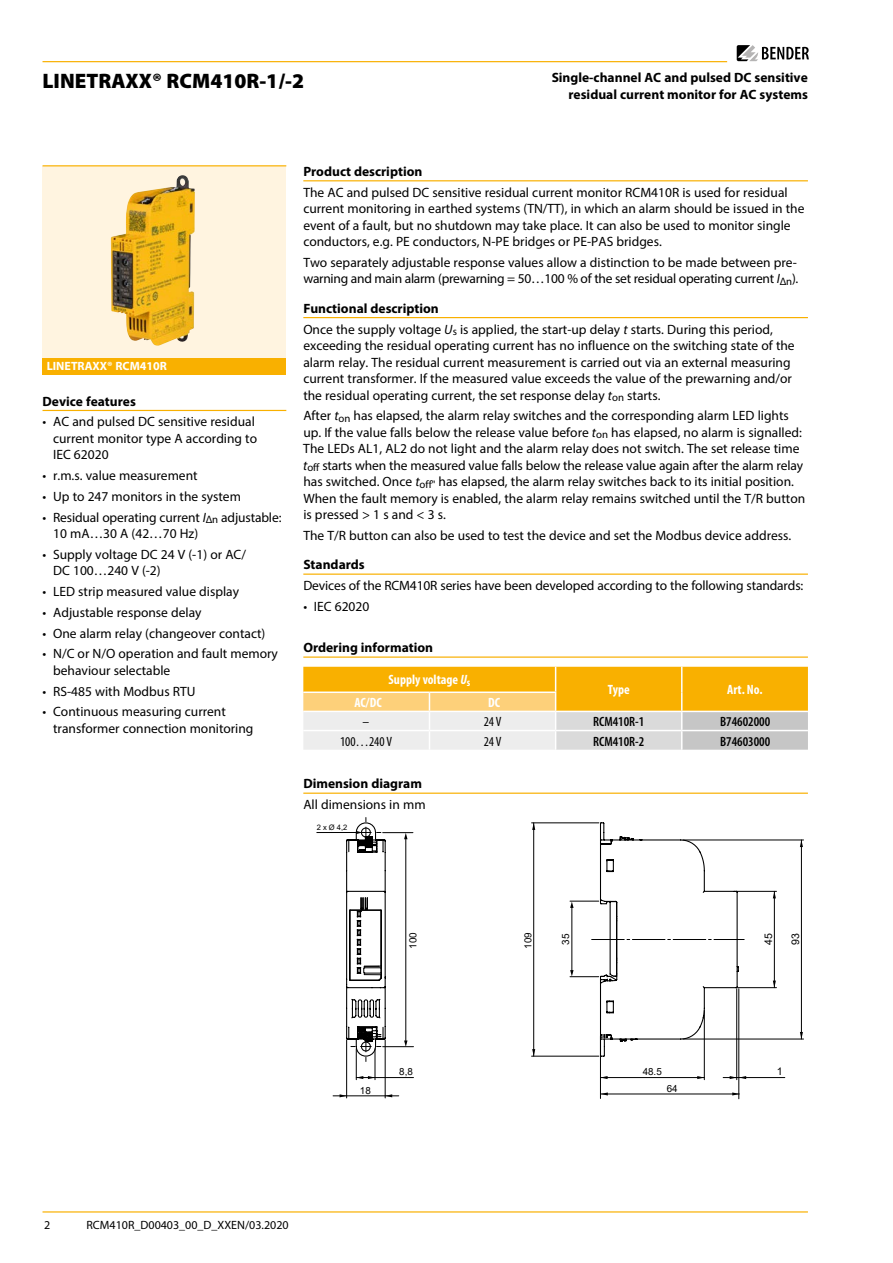
<style>
.page{position:relative;width:893px;height:1263px;background:#fff}
.page>*{position:absolute;margin:0;border:0;box-sizing:border-box;transform-origin:0 0}
.t1{font:900 21px "Myriad Pro";color:#000}
.t2{font:13.5px/16.5px "Myriad Pro";color:#000}
.t3{font:700 13.5px/16.5px "Myriad Pro";color:#000;text-align:right}
.t4{font:600 condensed 13.5px "Myriad Pro";color:#000}
.t5{font:700 condensed 13.5px "Myriad Pro";color:#fff}
.t6{font:condensed 13.5px "Myriad Pro";color:#000}
.t7{font:12px "Myriad Pro";color:#000}
.t8{font:700 12px "Myriad Pro";color:#fff}
.t9{font:10.5px "Arial";color:#000}
.t10{font:10.05px "Arial";color:#000}
.t11{font:9.75px "Arial";color:#000}
.t12{font:7.5px "Arial";color:#000}
.s1{font-style:italic}
.s2{font-weight:700}
</style>
<div class="page">
<hr style="left:43px;top:61px;width:684px;height:1px;background:#f9b000">
<hr style="left:43px;top:1211px;width:765px;height:1px;background:#f9b000">
<svg style="left:737px;top:45px;width:72px;height:16px"></svg>
<div style="left:43px;top:357px;width:243px;height:17px;background:#f9b000"></div>
<div style="left:43px;top:166px;width:243px;height:191px;background:#fff4e0"></div>
<img style="left:111px;top:175px;width:84px;height:171px">
<hr style="left:43px;top:165px;width:243px;height:1px;background:#f9b000">
<hr style="left:43px;top:410px;width:243px;height:1px;background:#f9b000">
<hr style="left:303px;top:792px;width:505px;height:2px;background:#f9b000">
<hr style="left:375px;top:1077px;width:38px;height:1px;background:#000">
<hr style="left:375px;top:1049px;width:1px;height:31px;background:#000">
<hr style="left:356px;top:1049px;width:1px;height:31px;background:#000">
<hr style="left:347px;top:1095px;width:38px;height:1px;background:#000">
<hr style="left:385px;top:1040px;width:1px;height:58px;background:#000">
<hr style="left:346px;top:1040px;width:1px;height:58px;background:#000">
<svg style="left:356px;top:1076px;width:19px;height:3px"></svg>
<svg style="left:385px;top:1094px;width:14px;height:3px"></svg>
<svg style="left:333px;top:1094px;width:14px;height:3px"></svg>
<hr style="left:405px;top:838px;width:1px;height:204px;background:#000">
<svg style="left:404px;top:833px;width:3px;height:6px"></svg>
<svg style="left:404px;top:1040px;width:3px;height:6px"></svg>
<hr style="left:383px;top:1046px;width:30px;height:1px;background:#000">
<hr style="left:383px;top:832px;width:30px;height:1px;background:#000">
<hr style="left:533px;top:823px;width:1px;height:233px;background:#000">
<svg style="left:532px;top:1049px;width:3px;height:7px"></svg>
<svg style="left:532px;top:823px;width:3px;height:7px"></svg>
<hr style="left:532px;top:1056px;width:67px;height:1px;background:#000">
<hr style="left:532px;top:822px;width:67px;height:1px;background:#000">
<hr style="left:801px;top:840px;width:1px;height:199px;background:#000">
<hr style="left:683px;top:1039px;width:120px;height:1px;background:#000">
<hr style="left:683px;top:840px;width:120px;height:1px;background:#000">
<svg style="left:800px;top:1032px;width:3px;height:7px"></svg>
<svg style="left:800px;top:840px;width:3px;height:7px"></svg>
<hr style="left:600px;top:1036px;width:1px;height:62px;background:#000">
<hr style="left:738px;top:989px;width:1px;height:110px;background:#000">
<hr style="left:601px;top:1094px;width:138px;height:1px;background:#000">
<svg style="left:732px;top:1092px;width:7px;height:3px"></svg>
<svg style="left:601px;top:1092px;width:7px;height:3px"></svg>
<hr style="left:600px;top:1077px;width:104px;height:1px;background:#000">
<svg style="left:697px;top:1076px;width:7px;height:3px"></svg>
<svg style="left:601px;top:1076px;width:7px;height:3px"></svg>
<hr style="left:704px;top:1010px;width:1px;height:70px;background:#000">
<hr style="left:774px;top:891px;width:1px;height:97px;background:#000">
<svg style="left:773px;top:980px;width:3px;height:7px"></svg>
<hr style="left:736px;top:891px;width:40px;height:1px;background:#000">
<hr style="left:736px;top:987px;width:40px;height:1px;background:#000">
<hr style="left:739px;top:1077px;width:46px;height:1px;background:#000">
<svg style="left:723px;top:1076px;width:23px;height:3px"></svg>
<hr style="left:736px;top:989px;width:1px;height:91px;background:#000">
<hr style="left:316px;top:832px;width:41px;height:1px;background:#000">
<svg style="left:570px;top:822px;width:174px;height:235px"></svg>
<svg style="left:346px;top:817px;width:40px;height:244px"></svg>
<hr style="left:303px;top:180px;width:505px;height:1px;background:#f9b000">
<hr style="left:303px;top:317px;width:505px;height:1px;background:#f9b000">
<hr style="left:303px;top:573px;width:505px;height:2px;background:#f9b000">
<hr style="left:303px;top:656px;width:505px;height:2px;background:#f9b000">
<svg style="left:303px;top:667px;width:505px;height:83px;background:#eecb7a"></svg>
<h1 class="t1" style="left:43px;top:69px;width:263px">LINETRAXX® RCM410R-1/-2</h1>
<p class="t3" style="left:552px;top:69px;width:258px">Single-channel AC and pulsed DC sensitive residual current monitor for AC systems</p>
<p class="t8" style="left:47px;top:358px;width:122px">LINETRAXX® RCM410R</p>
<p class="t3" style="left:43px;top:392px;width:95px">Device features</p>
<p class="t2" style="left:53px;top:413px;width:206px;text-indent:-11px">• AC and pulsed DC sensitive residual current monitor type A according to<br>IEC 62020</p>
<p class="t2" style="left:43px;top:467px;width:157px">• r.m.s. value measurement</p>
<p class="t2" style="left:43px;top:488px;width:200px">• Up to 247 monitors in the system</p>
<p class="t2" style="left:53px;top:509px;width:230px;text-indent:-11px">• Residual operating current <span class="s1">I</span><sub>∆n</sub> adjustable:<br>10 mA…30 A (42…70 Hz)</p>
<p class="t2" style="left:53px;top:546px;width:194px;text-indent:-11px">• Supply voltage DC 24 V (-1) or AC/<br>DC 100…240 V (-2)</p>
<p class="t2" style="left:43px;top:583px;width:198px">• LED strip measured value display</p>
<p class="t2" style="left:43px;top:604px;width:161px">• Adjustable response delay</p>
<p class="t2" style="left:43px;top:625px;width:224px">• One alarm relay (changeover contact)</p>
<p class="t2" style="left:53px;top:645px;width:226px;text-indent:-11px">• N/C or N/O operation and fault memory behaviour selectable</p>
<p class="t2" style="left:43px;top:683px;width:155px">• RS-485 with Modbus RTU</p>
<p class="t2" style="left:53px;top:703px;width:202px;text-indent:-11px">• Continuous measuring current transformer connection monitoring</p>
<p class="t3" style="left:303px;top:163px;width:121px">Product description</p>
<p class="t2" style="left:303px;top:184px;width:503px">The AC and pulsed DC sensitive residual current monitor RCM410R is used for residual current monitoring in earthed systems (TN/TT), in which an alarm should be issued in the event of a fault, but no shutdown may take place. It can also be used to monitor single conductors, e.g. PE conductors, N-PE bridges or PE-PAS bridges.</p>
<p class="t2" style="left:303px;top:254px;width:497px">Two separately adjustable response values allow a distinction to be made between pre&shy;warning and main alarm (prewarning = 50…100 % of the set residual operating current <span class="s1">I</span><sub>Δn</sub>).</p>
<p class="t2" style="left:303px;top:298px;width:471px;line-height:20.7px"><span class="s2">Functional description<br></span>Once the supply voltage <span class="s1">U</span><sub>s</sub> is applied, the start-up delay <span class="s1">t</span> starts. During this period,</p>
<p class="t2" style="left:303px;top:337px;width:493px">exceeding the residual operating current has no influence on the switching state of the alarm relay. The residual current measurement is carried out via an external measuring current transformer. If the measured value exceeds the value of the prewarning and/or the residual operating current, the set response delay <span class="s1">t</span><sub>on</sub> starts.</p>
<p class="t2" style="left:303px;top:407px;width:503px">After <span class="s1">t</span><sub>on</sub> has elapsed, the alarm relay switches and the corresponding alarm LED lights up. If the value falls below the release value before <span class="s1">t</span><sub>on</sub> has elapsed, no alarm is signalled:<br>The LEDs AL1, AL2 do not light and the alarm relay does not switch. The set release time <span class="s1">t</span><sub>off</sub> starts when the measured value falls below the release value again after the alarm relay has switched. Once <span class="s1">t</span><sub>off"</sub> has elapsed, the alarm relay switches back to its initial position.<br>When the fault memory is enabled, the alarm relay remains switched until the T/R button is pressed &gt; 1 s and &lt; 3 s.</p>
<p class="t2" style="left:303px;top:527px;width:489px">The T/R button can also be used to test the device and set the Modbus device address.</p>
<p class="t3" style="left:303px;top:556px;width:63px">Standards</p>
<p class="t2" style="left:303px;top:577px;width:502px">Devices of the RCM410R series have been developed according to the following standards:</p>
<p class="t2" style="left:303px;top:598px;width:68px">• IEC 62020</p>
<p class="t3" style="left:303px;top:639px;width:131px">Ordering information</p>
<p class="t5" style="left:388px;top:671px;width:83px">Supply voltage <span class="s1">U</span><sub>s</sub></p>
<p class="t5" style="left:608px;top:681px;width:23px">Type</p>
<p class="t5" style="left:727px;top:681px;width:37px">Art. No.</p>
<p class="t5" style="left:355px;top:694px;width:29px">AC/DC</p>
<p class="t5" style="left:488px;top:694px;width:13px">DC</p>
<p class="t6" style="left:363px;top:713px;width:8px">–</p>
<p class="t6" style="left:484px;top:713px;width:19px">24 V</p>
<p class="t4" style="left:593px;top:714px;width:53px">RCM410R-1</p>
<p class="t4" style="left:720px;top:714px;width:52px">B74602000</p>
<p class="t6" style="left:340px;top:733px;width:54px">100…240 V</p>
<p class="t6" style="left:484px;top:733px;width:19px">24 V</p>
<p class="t4" style="left:593px;top:734px;width:53px">RCM410R-2</p>
<p class="t4" style="left:720px;top:734px;width:52px">B74603000</p>
<p class="t3" style="left:303px;top:775px;width:120px">Dimension diagram</p>
<p class="t2" style="left:303px;top:796px;width:124px">All dimensions in mm</p>
<p class="t12" style="left:317px;top:822px;width:32px">2 x Ø 4,2</p>
<p class="t10" style="left:406px;top:949px;width:18px;rotate:-90deg">100</p>
<p class="t11" style="left:521px;top:948px;width:18px;rotate:-90deg">109</p>
<p class="t9" style="left:788px;top:945px;width:13px;rotate:-90deg">93</p>
<p class="t9" style="left:761px;top:945px;width:13px;rotate:-90deg">45</p>
<p class="t10" style="left:559px;top:945px;width:13px;rotate:-90deg">35</p>
<p class="t11" style="left:360px;top:1084px;width:12px">18</p>
<p class="t11" style="left:399px;top:1065px;width:15px">8,8</p>
<p class="t11" style="left:643px;top:1065px;width:21px">48.5</p>
<p class="t11" style="left:667px;top:1082px;width:12px">64</p>
<p class="t9" style="left:777px;top:1064px;width:7px">1</p>
<p class="t7" style="left:44px;top:1217px;width:8px">2</p>
<p class="t7" style="left:87px;top:1217px;width:204px">RCM410R_D00403_00_D_XXEN/03.2020</p>
</div>
